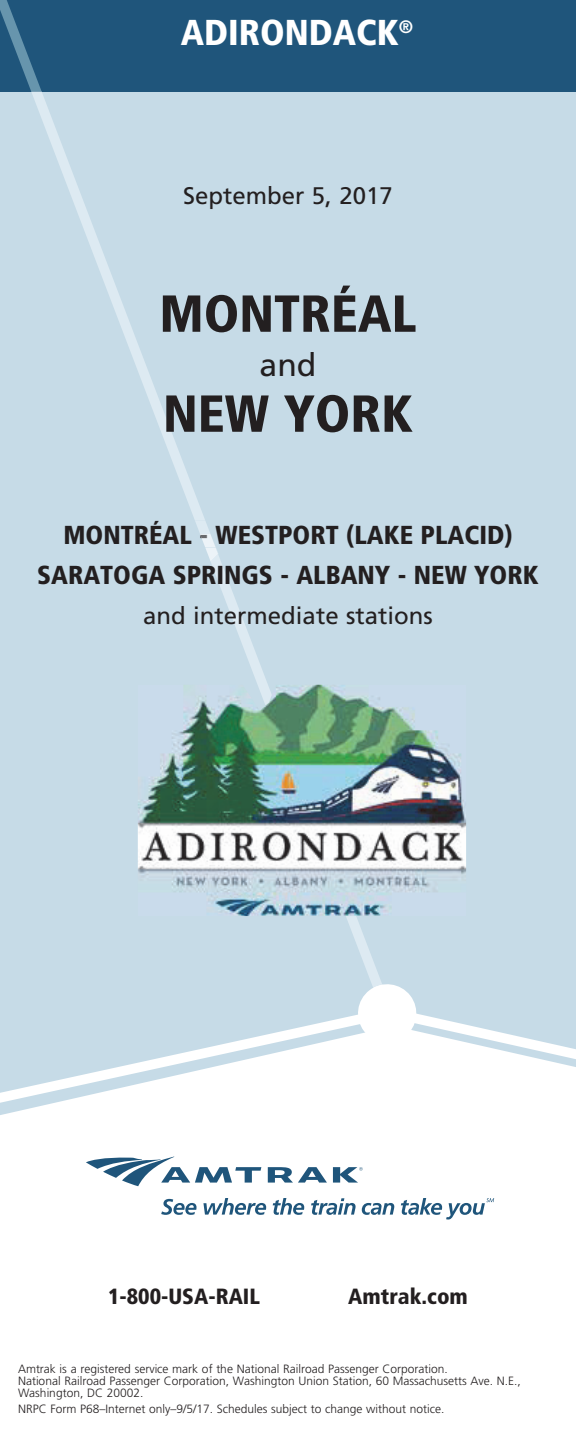
<style>
.page{position:relative;width:576px;height:1440px;background:#fff}
.page>*{position:absolute;margin:0;border:0;box-sizing:border-box;transform-origin:0 0}
.t1{font:900 condensed 52px "Frutiger";color:#231f20}
.t2{font:900 condensed 36px "Frutiger";color:#fff}
.t3{font:32px "Frutiger";color:#231f20}
.t4{font:900 condensed 26px/40px "Frutiger";color:#231f20;text-align:center}
.t5{font:24px "Frutiger";color:#231f20}
.t6{font:900 condensed 22px "Frutiger";color:#231f20}
.t7{font:300 12px/12px "Frutiger";color:#231f20}
.s1{color:#696a6d}
</style>
<div class="page">
<div style="left:0;top:91px;width:576px;height:1024px;background:#c6dbe7"></div>
<div style="left:0;top:0;width:576px;height:91px;background:#1f557b"></div>
<svg style="left:86px;top:1156px;width:277px;height:30px"></svg>
<svg style="left:161px;top:1198px;width:333px;height:22px"></svg>
<div style="left:31px;top:91px;width:351px;height:897px;background:#c6dbe7"></div>
<svg style="left:0;top:0;width:42px;height:91px"></svg>
<svg style="left:354px;top:980px;width:222px;height:83px"></svg>
<svg style="left:0;top:1009px;width:387px;height:98px;fill:#c6dbe7"></svg>
<img style="left:138px;top:685px;width:328px;height:231px">
<svg style="left:195px;top:521px;width:23px;height:40px"></svg>
<h2 class="t2" style="left:181px;top:18px;width:234px">ADIRONDACK<sup>®</sup></h2>
<h3 class="t5" style="left:183px;top:186px;width:211px">September 5, 2017</h3>
<h1 class="t1" style="left:159px;top:293px;width:259px">MONTRÉAL</h1>
<h3 class="t3" style="left:260px;top:352px;width:58px">and</h3>
<h1 class="t1" style="left:163px;top:393px;width:251px">NEW YORK</h1>
<h3 class="t4" style="left:37px;top:517px;width:503px">MONTRÉAL <span class="s1">- W</span>ESTPORT (LAKE PLACID)<br>SARATOGA SPRINGS - ALBANY - NEW YORK</h3>
<h3 class="t5" style="left:143px;top:606px;width:291px">and intermediate stations</h3>
<h3 class="t6" style="left:108px;top:1288px;width:154px">1-800-USA-RAIL</h3>
<h3 class="t6" style="left:348px;top:1288px;width:121px">Amtrak.com</h3>
<p class="t7" style="left:18px;top:1364px;width:504px">Amtrak is a registered service mark of the National Railroad Passenger Corporation.<br>National Railroad Passenger Corporation, Washington Union Station, 60 Massachusetts Ave. N.E.,<br>Washington, DC 20002.</p>
<p class="t7" style="left:18px;top:1404px;width:428px">NRPC Form P68–Internet only–9/5/17. Schedules subject to change without notice.</p>
</div>
